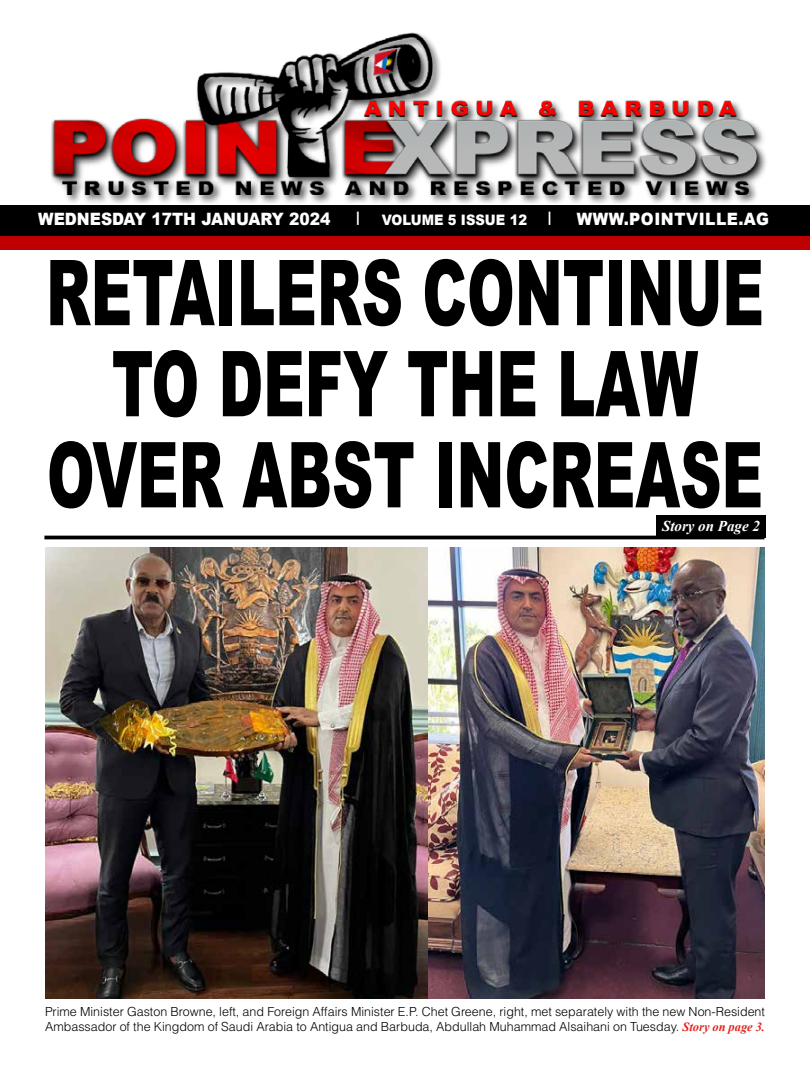
<style>
.page{position:relative;width:810px;height:1080px;background:#fff}
.page>*{position:absolute;margin:0;border:0;box-sizing:border-box;transform-origin:0 0}
.t1{font:900 91.12px/91.1px "Arial";color:#000;text-align:center;scale:.63 1}
.t2{font:900 17px "Arial";color:#fff;scale:.91 1}
.t3{font:900 17px "Arial";letter-spacing:.035em;color:#fff;scale:.91 1}
.t4{font:italic 700 15px "Times New Roman";color:#fff}
.t5{font:900 14.38px "Arial";color:#fff;scale:.91 1}
.t6{font:300 12.5px/15px "Helvetica LT Std";color:#000}
.s1{font-family:"Times New Roman";font-weight:700;font-style:italic;color:#e2231a}
</style>
<div class="page">
<div style="left:0;top:205px;width:810px;height:34px;background:#000"></div>
<div style="left:0;top:236px;width:810px;height:14px;background:#c00000"></div>
<div style="left:49px;top:31px;width:721px;height:174px;background:#000;opacity:.75"></div>
<img style="left:49px;top:31px;width:716px;height:171px">
<hr style="left:44px;top:536px;width:720px;height:3px;background:#000">
<div style="left:656px;top:516px;width:110px;height:22px;background:#000"></div>
<img style="left:428px;top:547px;width:337px;height:452px">
<img style="left:45px;top:547px;width:383px;height:452px">
<h2 class="t2" style="left:38px;top:206px;width:323px">WEDNESDAY 17TH JANUARY 2024</h2>
<p class="t5" style="left:356px;top:207px;width:6px">|</p>
<p class="t5" style="left:382px;top:209px;width:188px">VOLUME 5 ISSUE 12 |</p>
<h2 class="t3" style="left:577px;top:206px;width:213px">WWW.POINTVILLE.AG</h2>
<h1 class="t1" style="left:46px;top:244px;width:1141px">RETAILERS CONTINUE<br>TO DEFY THE LAW<br>OVER ABST INCREASE</h1>
<p class="t4" style="left:662px;top:516px;width:99px">Story on Page 2</p>
<p class="t6" style="left:45px;top:1004px;width:722px">Prime Minister Gaston Browne, left, and Foreign Affairs Minister E.P. Chet Greene, right, met separately with the new Non-Resident<br>Ambassador of the Kingdom of Saudi Arabia to Antigua and Barbuda, Abdullah Muhammad Alsaihani on Tuesday. <span class="s1">Story on page 3.</span></p>
</div>
